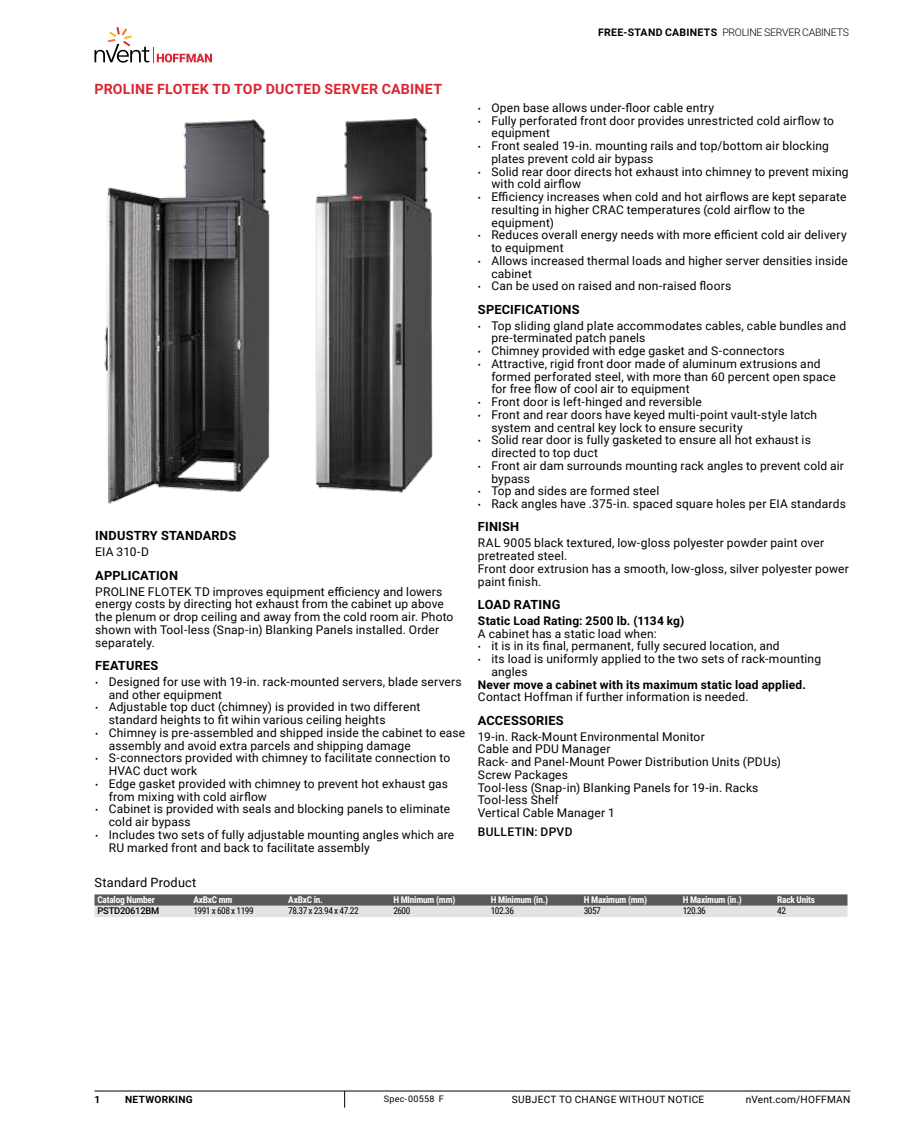
<style>
.page{position:relative;width:918px;height:1134px;background:#fff}
.page>*{position:absolute;margin:0;border:0;box-sizing:border-box;transform-origin:0 0}
.t1{font:700 14.25px "Roboto";letter-spacing:.015em;color:#d92632}
.t2{font:700 12.75px "Roboto";letter-spacing:.015em;color:#000}
.t3{font:12.75px "Roboto";letter-spacing:.015em;color:#000}
.t4{font:12px/12.8px "Roboto";letter-spacing:.015em;color:#000}
.t5{font:700 12px "Roboto";letter-spacing:.015em;color:#000}
.t6{font:500 12px "Roboto";letter-spacing:.02em;color:#000}
.t7{font:300 10.5px "Roboto";letter-spacing:-.03em;color:#000}
.t8{font:10.2px "Roboto";letter-spacing:.025em;color:#000}
.t9{font:700 10.2px "Roboto";letter-spacing:.03em;color:#000}
.t10{font:700 9.3px "Roboto Condensed";letter-spacing:-.025em;color:#fff}
.t11{font:9.3px "Roboto Condensed";letter-spacing:-.05em;color:#000}
.t12{font:500 9.3px "Roboto";letter-spacing:-.025em;color:#000}
.t13{font:9px "Roboto";letter-spacing:.03em;color:#000}
.s1{font-weight:700}
.s2{font-size:9px}
</style>
<div class="page">
<svg style="left:95px;top:27px;width:117px;height:36px"></svg>
<hr style="left:94px;top:1091px;width:756px;height:1px;background:#000">
<svg style="left:344px;top:1091px;width:1px;height:17px"></svg>
<img style="left:104px;top:118px;width:329px;height:386px">
<svg style="left:94px;top:894px;width:754px;height:23px;background:#9fa0a2"></svg>
<p class="t7" style="left:598px;top:25px;width:251px"><span class="s1">Free-Stand Cabinets</span> PROLINE SERVER CABINETS</p>
<p class="t1" style="left:94px;top:79px;width:45px">PROLINE</p>
<p class="t1" style="left:157px;top:79px;width:26px">FLOTEK</p>
<p class="t1" style="left:212px;top:79px;width:231px">TD Top Ducted Server Cabinet</p>
<p class="t2" style="left:95px;top:527px;width:9px">INDU</p>
<p class="t2" style="left:126px;top:527px;width:53px">STRY STANDARD</p>
<p class="t2" style="left:228px;top:527px;width:9px">S</p>
<p class="t4" style="left:95px;top:545px;width:55px">EIA 310-D</p>
<p class="t2" style="left:95px;top:566px;width:54px">APPLICATION</p>
<p class="t4" style="left:95px;top:584px;width:360px">PROLINE FLOTEK TD improves equipment efficiency and lowers energy costs by directing hot exhaust from the cabinet up above the plenum or drop ceiling and away from the cold room air. Photo shown with Tool-less (Snap-in) Blanking Panels installed. Order separately.</p>
<p class="t2" style="left:95px;top:656px;width:16px">FEATURE</p>
<p class="t2" style="left:151px;top:656px;width:9px">S</p>
<p class="t4" style="left:109px;top:675px;width:354px;text-indent:-14px"><span class="s2">•</span> Designed for use with 19-in. rack-mounted servers, blade servers and other equipment</p>
<p class="t4" style="left:109px;top:700px;width:313px;text-indent:-14px"><span class="s2">•</span> Adjustable top duct (chimney) is provided in two different standard heights to fit wihin various ceiling heights</p>
<p class="t4" style="left:109px;top:726px;width:358px;text-indent:-14px"><span class="s2">•</span> Chimney is pre-assembled and shipped inside the cabinet to ease assembly and avoid extra parcels and shipping damage</p>
<p class="t4" style="left:109px;top:751px;width:343px;text-indent:-14px"><span class="s2">•</span> S-connectors provided with chimney to facilitate connection to<br>HVAC duct work</p>
<p class="t4" style="left:109px;top:777px;width:341px;text-indent:-14px"><span class="s2">•</span> Edge gasket provided with chimney to prevent hot exhaust gas from mixing with cold airflow</p>
<p class="t4" style="left:109px;top:802px;width:343px;text-indent:-14px"><span class="s2">•</span> Cabinet is provided with seals and blocking panels to eliminate cold air bypass</p>
<p class="t4" style="left:109px;top:828px;width:347px;text-indent:-14px"><span class="s2">•</span> Includes two sets of fully adjustable mounting angles which are<br>RU marked front and back to facilitate assembly</p>
<p class="t4" style="left:478px;top:101px;width:238px"><span class="s2">•</span> Open base allows under-floor cable entry</p>
<p class="t4" style="left:491px;top:114px;width:344px;text-indent:-14px"><span class="s2">•</span> Fully perforated front door provides unrestricted cold airflow to equipment</p>
<p class="t4" style="left:491px;top:139px;width:339px;text-indent:-14px"><span class="s2">•</span> Front sealed 19-in. mounting rails and top/bottom air blocking plates prevent cold air bypass</p>
<p class="t4" style="left:491px;top:165px;width:359px;text-indent:-14px"><span class="s2">•</span> Solid rear door directs hot exhaust into chimney to prevent mixing with cold airflow</p>
<p class="t4" style="left:491px;top:190px;width:357px;text-indent:-14px"><span class="s2">•</span> Efficiency increases when cold and hot airflows are kept separate resulting in higher CRAC temperatures (cold airflow to the equipment)</p>
<p class="t4" style="left:491px;top:228px;width:357px;text-indent:-14px"><span class="s2">•</span> Reduces overall energy needs with more efficient cold air delivery to equipment</p>
<p class="t4" style="left:491px;top:254px;width:358px;text-indent:-14px"><span class="s2">•</span> Allows increased thermal loads and higher server densities inside cabinet</p>
<p class="t4" style="left:478px;top:279px;width:255px"><span class="s2">•</span> Can be used on raised and non-raised floors</p>
<p class="t2" style="left:478px;top:300px;width:65px">SPECIFICATION</p>
<p class="t2" style="left:572px;top:300px;width:9px">S</p>
<p class="t4" style="left:491px;top:319px;width:356px;text-indent:-14px"><span class="s2">•</span> Top sliding gland plate accommodates cables, cable bundles and pre-terminated patch panels</p>
<p class="t4" style="left:478px;top:344px;width:308px"><span class="s2">•</span> Chimney provided with edge gasket and S-connectors</p>
<p class="t4" style="left:491px;top:357px;width:346px;text-indent:-14px"><span class="s2">•</span> Attractive, rigid front door made of aluminum extrusions and formed perforated steel, with more than 60 percent open space for free flow of cool air to equipment</p>
<p class="t4" style="left:478px;top:395px;width:226px"><span class="s2">•</span> Front door is left-hinged and reversible</p>
<p class="t4" style="left:491px;top:408px;width:327px;text-indent:-14px"><span class="s2">•</span> Front and rear doors have keyed multi-point vault-style latch system and central key lock to ensure security</p>
<p class="t4" style="left:491px;top:433px;width:321px;text-indent:-14px"><span class="s2">•</span> Solid rear door is fully gasketed to ensure all hot exhaust is directed to top duct</p>
<p class="t4" style="left:491px;top:459px;width:354px;text-indent:-14px"><span class="s2">•</span> Front air dam surrounds mounting rack angles to prevent cold air bypass</p>
<p class="t4" style="left:478px;top:484px;width:183px"><span class="s2">•</span> Top and sides are formed steel</p>
<p class="t4" style="left:478px;top:497px;width:369px"><span class="s2">•</span> Rack angles have .375-in. spaced square holes per EIA standards</p>
<p class="t2" style="left:478px;top:518px;width:43px">FINISH</p>
<p class="t4" style="left:478px;top:536px;width:372px">RAL 9005 black textured, low-gloss polyester powder paint over pretreated steel.<br>Front door extrusion has a smooth, low-gloss, silver polyester power paint finish.</p>
<p class="t2" style="left:478px;top:595px;width:17px">LOAD</p>
<p class="t2" style="left:514px;top:595px;width:9px">RATING</p>
<p class="t5" style="left:478px;top:612px;width:208px">Static Load Rating: 2500 lb. (1134 kg)</p>
<p class="t4" style="left:478px;top:627px;width:180px">A cabinet has a static load when:</p>
<p class="t4" style="left:478px;top:639px;width:303px"><span class="s2">•</span> it is in its final, permanent, fully secured location, and</p>
<p class="t4" style="left:491px;top:652px;width:331px;text-indent:-14px"><span class="s2">•</span> its load is uniformly applied to the two sets of rack-mounting angles</p>
<p class="t5" style="left:478px;top:676px;width:330px">Never move a cabinet with its maximum static load applied.</p>
<p class="t4" style="left:478px;top:690px;width:272px">Contact Hoffman if further information is needed.</p>
<p class="t2" style="left:478px;top:711px;width:58px">ACCESSORIE</p>
<p class="t2" style="left:556px;top:711px;width:9px">S</p>
<p class="t4" style="left:478px;top:730px;width:305px">19-in. Rack-Mount Environmental Monitor<br>Cable and PDU Manager<br>Rack- and Panel-Mount Power Distribution Units (PDUs)<br>Screw Packages<br>Tool-less (Snap-in) Blanking Panels for 19-in. Racks<br>Tool-less Shelf<br>Vertical Cable Manager 1</p>
<p class="t6" style="left:478px;top:823px;width:96px">BULLETIN: DPVD</p>
<p class="t3" style="left:94px;top:873px;width:103px">Standard Product</p>
<p class="t10" style="left:98px;top:893px;width:59px">Catalog Number</p>
<p class="t10" style="left:193px;top:893px;width:41px">AxBxC mm</p>
<p class="t10" style="left:288px;top:893px;width:36px">AxBxC in.</p>
<p class="t10" style="left:393px;top:893px;width:64px">H MInimum (mm)</p>
<p class="t10" style="left:491px;top:893px;width:59px">H Minimum (in.)</p>
<p class="t10" style="left:584px;top:893px;width:65px">H Maximum (mm)</p>
<p class="t10" style="left:683px;top:893px;width:61px">H Maximum (in.)</p>
<p class="t10" style="left:777px;top:893px;width:39px">Rack Units</p>
<p class="t12" style="left:98px;top:904px;width:63px">PSTD20612BM</p>
<p class="t11" style="left:193px;top:904px;width:62px">1991 x 608 x 1199</p>
<p class="t11" style="left:288px;top:904px;width:72px">78.37 x 23.94 x 47.22</p>
<p class="t11" style="left:393px;top:904px;width:19px">2600</p>
<p class="t11" style="left:491px;top:904px;width:25px">102.36</p>
<p class="t11" style="left:584px;top:904px;width:19px">3057</p>
<p class="t11" style="left:683px;top:904px;width:25px">120.36</p>
<p class="t11" style="left:777px;top:904px;width:10px">42</p>
<p class="t9" style="left:94px;top:1092px;width:7px">1</p>
<p class="t9" style="left:125px;top:1092px;width:69px">Networking</p>
<p class="t13" style="left:384px;top:1093px;width:62px">Spec-00558 F</p>
<p class="t8" style="left:512px;top:1092px;width:194px">SUBJECT TO CHANGE WITHOUT NOTICE</p>
<p class="t8" style="left:746px;top:1092px;width:106px">nVent.com/HOFFMAN</p>
</div>
